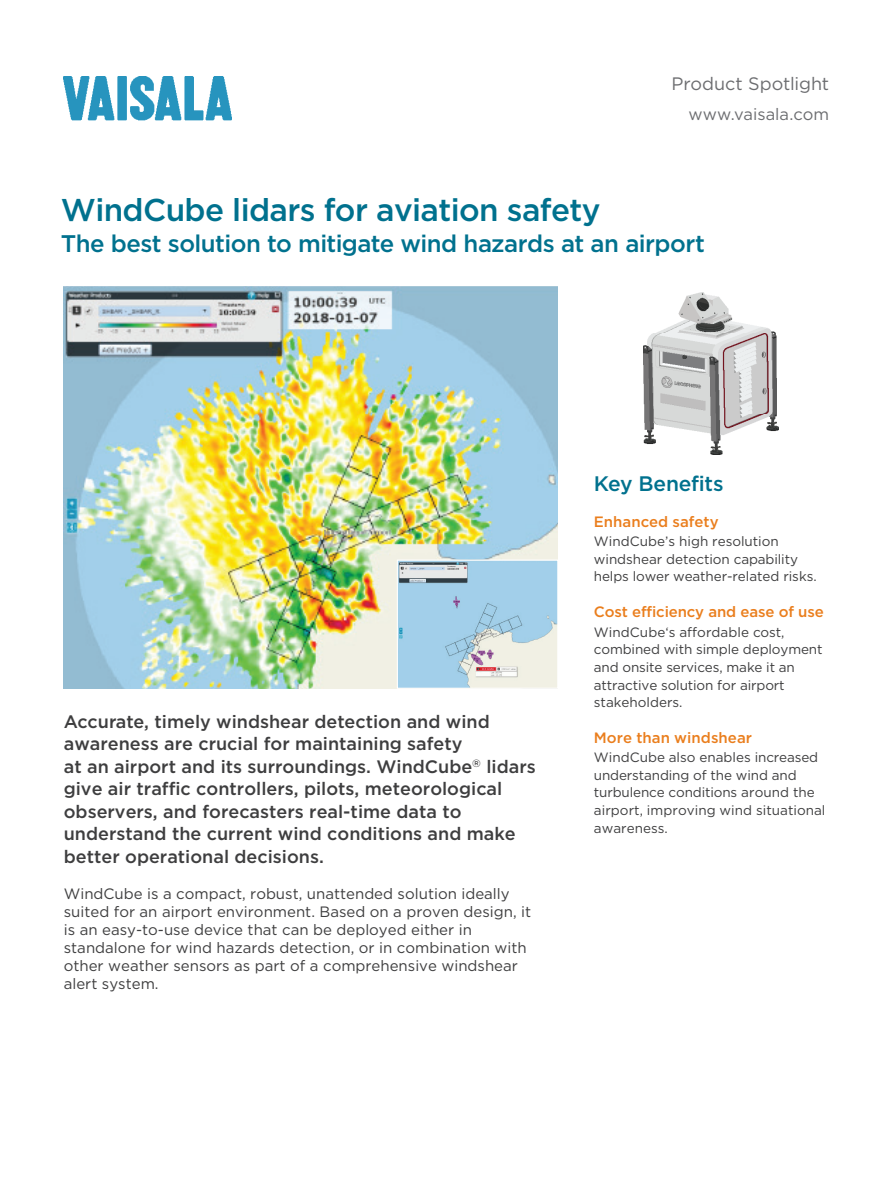
<style>
.page{position:relative;width:893px;height:1191px;background:#fff}
.page>*{position:absolute;margin:0;border:0;box-sizing:border-box;transform-origin:0 0}
.t1{font:500 31.5px "Gotham";letter-spacing:-.02em;color:#00718e}
.t2{font:500 24px "Gotham";letter-spacing:-.025em;color:#00718e}
.t3{font:500 21px "Gotham";letter-spacing:-.01em;color:#00718e}
.t4{font:500 18px/22.5px "Gotham";color:#3e3e3f}
.t5{font:18px "Gotham";letter-spacing:-.005em;color:#6c6d70}
.t6{font:16.5px "Gotham";color:#6c6d70}
.t7{font:15px/18px "Gotham";color:#3e3e3f}
.t8{font:500 15px "Gotham";color:#ea7e1d}
.t9{font:13.5px/17.7px "Gotham";letter-spacing:-.01em;color:#3e3e3f}
</style>
<div class="page">
<img style="left:64px;top:77px;width:167px;height:44px">
<img style="left:64px;top:286px;width:493px;height:403px">
<svg style="left:396px;top:559px;width:162px;height:130px;background:#b4d2e2"></svg>
<img style="left:643px;top:293px;width:135px;height:162px">
<h3 class="t5" style="left:671px;top:73px;width:159px">Product Spotlight</h3>
<p class="t6" style="left:688px;top:105px;width:142px">www.vaisala.com</p>
<h1 class="t1" style="left:61px;top:191px;width:541px">WindCube lidars for aviation safety</h1>
<h2 class="t2" style="left:61px;top:230px;width:646px">The best solution to mitigate wind hazards at an airport</h2>
<p class="t4" style="left:64px;top:709px;width:473px">Accurate, timely windshear detection and wind awareness are crucial for maintaining safety<br>at an airport and its surroundings. WindCube<sup>®</sup> lidars give air traffic controllers, pilots, meteorological observers, and forecasters real-time data to understand the current wind conditions and make better operational decisions.</p>
<p class="t7" style="left:64px;top:884px;width:469px">WindCube is a compact, robust, unattended solution ideally suited for an airport environment. Based on a proven design, it is an easy-to-use device that can be deployed either in standalone for wind hazards detection, or in combination with other weather sensors as part of a comprehensive windshear alert system.</p>
<h3 class="t3" style="left:594px;top:471px;width:131px">Key Benefits</h3>
<p class="t8" style="left:594px;top:513px;width:126px">Enhanced safety</p>
<p class="t9" style="left:594px;top:532px;width:224px">WindCube’s high resolution windshear detection capability helps lower weather-related risks.</p>
<p class="t8" style="left:594px;top:603px;width:231px">Cost efficiency and ease of use</p>
<p class="t9" style="left:594px;top:623px;width:230px">WindCube‘s affordable cost, combined with simple deployment and onsite services, make it an attractive solution for airport stakeholders.</p>
<p class="t8" style="left:594px;top:729px;width:160px">More than windshear</p>
<p class="t9" style="left:594px;top:747px;width:233px">WindCube also enables increased understanding of the wind and turbulence conditions around the airport, improving wind situational awareness.</p>
</div>
